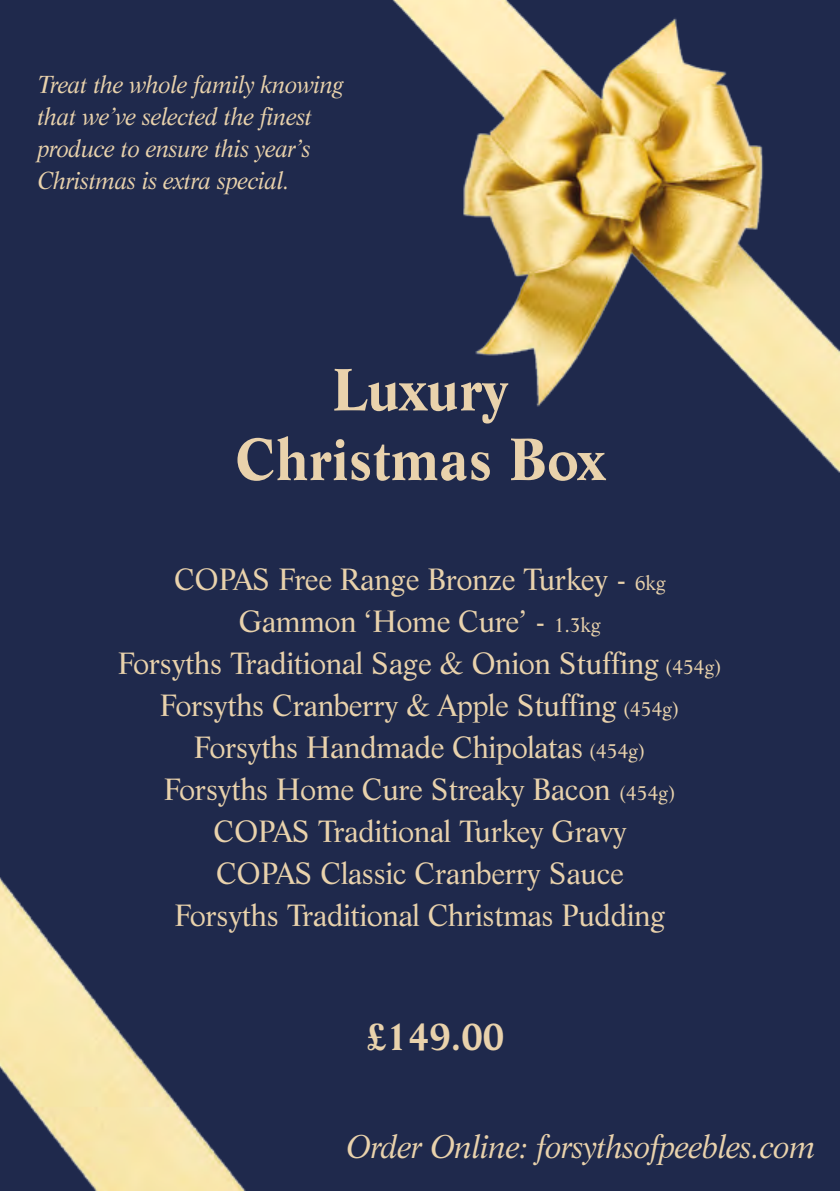
<style>
.page{position:relative;width:840px;height:1191px;background:#fff}
.page>*{position:absolute;margin:0;border:0;box-sizing:border-box;transform-origin:0 0}
.t1{font:700 58px/69.6px "Life BT";letter-spacing:-.015em;color:#e9d2ac;text-align:center}
.t2{font:700 38px "Life BT";color:#e9d2ac}
.t3{font:italic 32px "Life BT";letter-spacing:-.015em;color:#e9d2ac}
.t4{font:30px/42px "Life BT";letter-spacing:-.015em;color:#e9d2ac;text-align:center}
.t5{font:italic 24px/32px "Life BT";letter-spacing:-.015em;color:#e9d2ac}
.s1{font-size:20px}
</style>
<div class="page">
<div style="left:0;top:0;width:839px;height:1191px;background:#1f294c"></div>
<img style="left:392px;top:0;width:447px;height:473px">
<img style="left:0;top:877px;width:246px;height:314px">
<p class="t5" style="left:38px;top:68px;width:308px">Treat the whole family knowing that we’ve selected the finest produce to ensure this year’s<br>Christmas is extra special.</p>
<p class="t1" style="left:235px;top:353px;width:371px">Luxury<br>Christmas Box</p>
<p class="t4" style="left:117px;top:557px;width:606px">COPAS Free Range Bronze Turkey - <span class="s1">6kg </span>Gammon ‘Home Cure’ - <span class="s1">1.3kg<br></span>Forsyths Traditional Sage &amp; Onion Stuffing <span class="s1">(454g)<br></span>Forsyths Cranberry &amp; Apple Stuffing <span class="s1">(454g)<br></span>Forsyths Handmade Chipolatas <span class="s1">(454g)<br></span>Forsyths Home Cure Streaky Bacon <span class="s1">(454g)<br></span>COPAS Traditional Turkey Gravy<br>COPAS Classic Cranberry Sauce<br>Forsyths Traditional Christmas Pudding</p>
<p class="t2" style="left:364px;top:1010px;width:141px">£149.00</p>
<p class="t3" style="left:346px;top:1124px;width:470px">Order Online: forsythsofpeebles.com</p>
</div>
